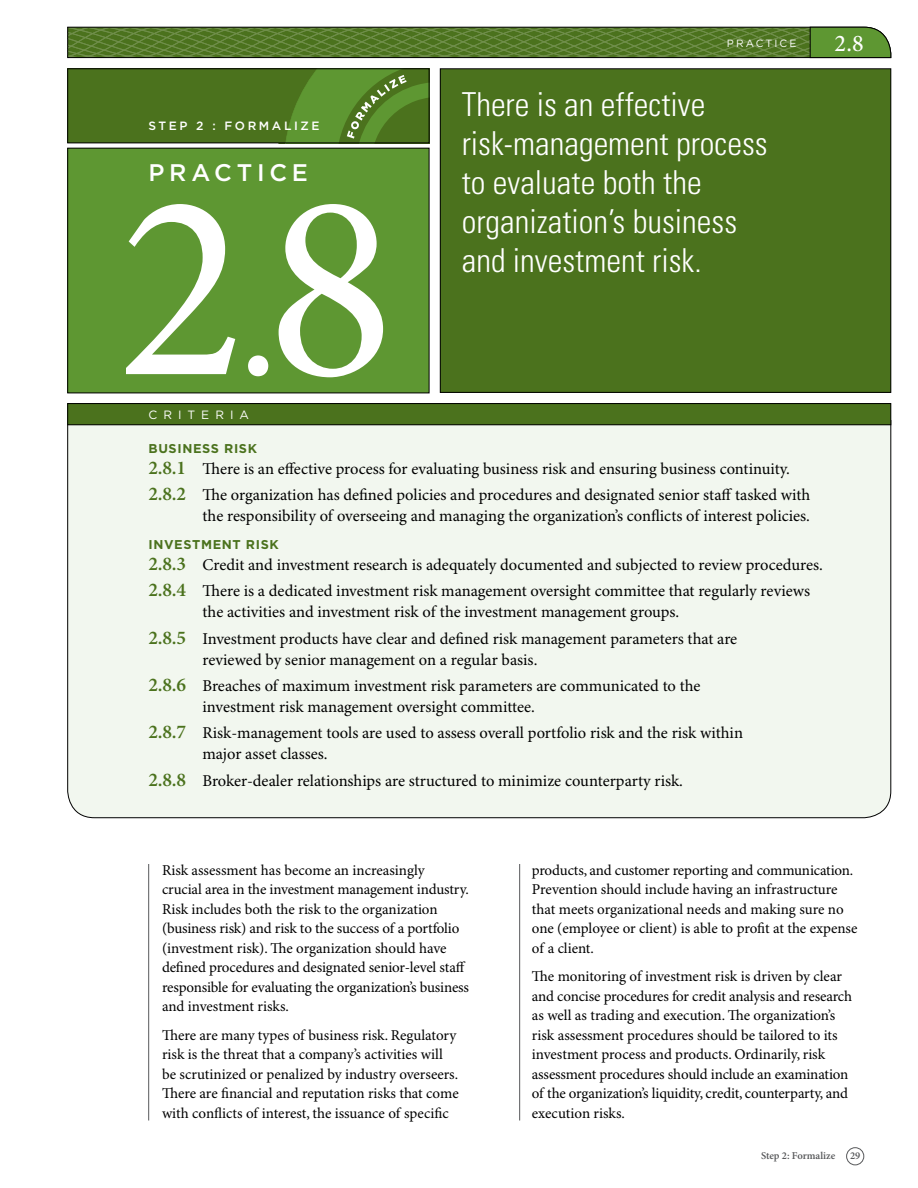
<style>
.page{position:relative;width:918px;height:1188px;background:#fff}
.page>*{position:absolute;margin:0;border:0;box-sizing:border-box;transform-origin:0 0}
.t1{font:267.9px "Minion Pro";color:#fff}
.t2{font:300 condensed 33px/39px "Univers";color:#fff}
.t3{font:500 24px "Gotham";letter-spacing:.2em;color:#fff}
.t4{font:500 24px "Minion Pro";color:#fff}
.t5{font:16.5px/26.4px "Minion Pro";letter-spacing:-.005em;color:#000}
.t6{font:15px/19.5px "Minion Pro";letter-spacing:-.005em;color:#000}
.t7{font:700 12.75px "Gotham";letter-spacing:.05em;color:#4b721d}
.t8{font:500 12px "Gotham";letter-spacing:.215em;color:#fff}
.t9{font:12px "Gotham";letter-spacing:.5em;color:#fff}
.t10{font:600 10.5px "Minion Pro";color:#58595b}
.t11{font:10.5px "Gotham";color:#fff}
.s1{font-size:181.05px}
.s2{font-weight:600;font-size:19.5px;color:#4b721d}
</style>
<div class="page">
<div style="left:846px;top:1148px;width:18px;height:17px;border:1px solid #58595b;border-radius:50%"></div>
<div style="left:68px;top:148px;width:361px;height:245px;background:#5e9732"></div>
<div style="left:68px;top:148px;width:361px;height:245px;border:1px solid #000"></div>
<div style="left:68px;top:69px;width:361px;height:74px;background:#4b721d"></div>
<svg style="left:286px;top:71px;width:141px;height:70px"></svg>
<div style="left:68px;top:69px;width:361px;height:74px;border:1px solid #000"></div>
<svg style="left:67px;top:27px;width:824px;height:31px;background:#54782c"></svg>
<div style="left:67px;top:420px;width:824px;height:398px;background:#f2f7ef"></div>
<hr style="left:519px;top:864px;width:1px;height:256px;background:#58595b">
<hr style="left:148px;top:864px;width:1px;height:256px;background:#58595b">
<div style="left:68px;top:404px;width:823px;height:21px;background:#4b721d"></div>
<div style="left:68px;top:403px;width:823px;height:22px;border:1px solid #000"></div>
<div style="left:440px;top:69px;width:451px;height:323px;background:#4b721d"></div>
<div style="left:440px;top:69px;width:451px;height:324px;border:1px solid #000"></div>
<p class="t11" style="left:727px;top:37px;width:28px">PRACTIC</p>
<p class="t11" style="left:789px;top:37px;width:9px">E</p>
<h3 class="t4" style="left:835px;top:27px;width:31px">2.8</h3>
<p class="t8" style="left:148px;top:118px;width:172px">S TEP 2 : FO RMALIZE</p>
<h3 class="t3" style="left:148px;top:158px;width:161px">PRAC TIC E</h3>
<h1 class="t1" style="left:117px;top:128px;width:279px">2<span class="s1">.</span>8</h1>
<p class="t9" style="left:148px;top:407px;width:39px">CRIT</p>
<p class="t9" style="left:201px;top:407px;width:39px">ERIA</p>
<h2 class="t2" style="left:462px;top:85px;width:308px">There is an effective risk-management process to evaluate both the organization’s business and investment risk.</h2>
<p class="t7" style="left:148px;top:441px;width:110px">BUSINESS RISK</p>
<p class="t5" style="left:148px;top:456px;width:663px"><span class="s2">2.8.1</span> There is an effective process for evaluating business risk and ensuring business continuity.<br><span class="s2">2.8.2</span> The organization has defined policies and procedures and designated senior staff tasked with</p>
<p class="t5" style="left:202px;top:504px;width:609px">the responsibility of overseeing and managing the organization’s conflicts of interest policies.</p>
<p class="t7" style="left:148px;top:537px;width:132px">I NVESTMENT RISK</p>
<p class="t5" style="left:148px;top:552px;width:676px"><span class="s2">2.8.3</span> Credit and investment research is adequately documented and subjected to review procedures.<br><span class="s2">2.8.4</span> There is a dedicated investment risk management oversight committee that regularly reviews</p>
<p class="t5" style="left:148px;top:599px;width:590px;text-align:center">the activities and investment risk of the investment management groups.<br><span class="s2">2.8.5</span> Investment products have clear and defined risk management parameters that are</p>
<p class="t5" style="left:148px;top:647px;width:554px;text-indent:54px">reviewed by senior management on a regular basis.<br><span class="s2">2.8.6</span> Breaches of maximum investment risk parameters are communicated to the</p>
<p class="t5" style="left:148px;top:694px;width:596px;text-indent:54px">investment risk management oversight committee.<br><span class="s2">2.8.7</span> Risk-management tools are used to assess overall portfolio risk and the risk within</p>
<p class="t5" style="left:148px;top:742px;width:536px;text-indent:54px">major asset classes.<br><span class="s2">2.8.8</span> Broker-dealer relationships are structured to minimize counterparty risk.</p>
<p class="t6" style="left:162px;top:861px;width:309px">Risk assessment has become an increasingly<br>crucial area in the investment management industry.<br>Risk includes both the risk to the organization (business risk) and risk to the success of a portfolio (investment risk). The organization should have defined procedures and designated senior-level staff responsible for evaluating the organization’s business and investment risks.</p>
<p class="t6" style="left:162px;top:1026px;width:298px">There are many types of business risk. Regulatory risk is the threat that a company’s activities will be scrutinized or penalized by industry overseers.<br>There are financial and reputation risks that come with conflicts of interest, the issuance of specific</p>
<p class="t6" style="left:532px;top:861px;width:327px">products, and customer reporting and communication.<br>Prevention should include having an infrastructure that meets organizational needs and making sure no one (employee or client) is able to profit at the expense of a client.</p>
<p class="t6" style="left:532px;top:967px;width:322px">The monitoring of investment risk is driven by clear and concise procedures for credit analysis and research as well as trading and execution. The organization’s risk assessment procedures should be tailored to its investment process and products. Ordinarily, risk assessment procedures should include an examination of the organization’s liquidity, credit, counterparty, and execution risks.</p>
<p class="t10" style="left:761px;top:1150px;width:76px">Step 2: Formalize</p>
<p class="t10" style="left:850px;top:1150px;width:12px">29</p>
</div>
